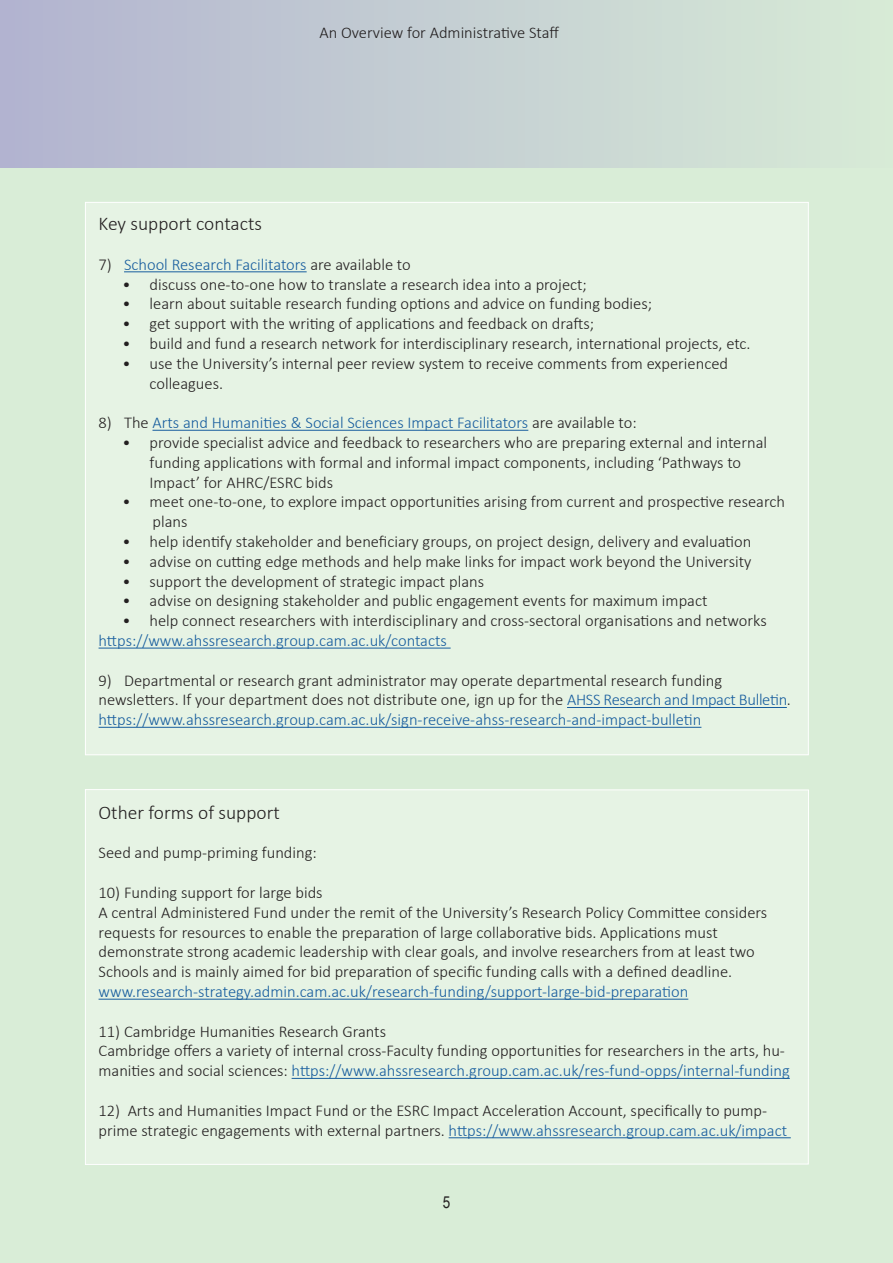
<style>
.page{position:relative;width:893px;height:1263px;background:#d9edd7}
.page>*{position:absolute;margin:0;border:0;box-sizing:border-box;transform-origin:0 0}
.t1{font:300 19.5px "Calibri";color:#231f20}
.t2{font:300 16.5px/19.8px "Calibri";color:#231f20}
.t3{font:300 16.5px "Calibri";color:#175d9e}
.t4{font:16.5px "Arial Narrow";color:#231f20}
.s1{color:#231f20}
.s2{color:#175d9e}
</style>
<div class="page">
<div style="left:0;top:0;width:893px;height:168px;background:linear-gradient(to right,#b2b3d0,#d7ebd6)"></div>
<div style="left:85px;top:202px;width:723px;height:553px;background:#e6f3e4"></div>
<hr style="left:124px;top:271px;width:183px;height:1px;background:#175d9e">
<hr style="left:152px;top:430px;width:376px;height:1px;background:#175d9e">
<hr style="left:99px;top:648px;width:352px;height:1px;background:#175d9e">
<hr style="left:567px;top:707px;width:220px;height:1px;background:#175d9e">
<hr style="left:99px;top:727px;width:602px;height:1px;background:#175d9e">
<div style="left:85px;top:789px;width:723px;height:375px;background:#e6f3e4"></div>
<hr style="left:99px;top:999px;width:589px;height:1px;background:#175d9e">
<hr style="left:292px;top:1078px;width:498px;height:1px;background:#175d9e">
<hr style="left:449px;top:1137px;width:342px;height:1px;background:#175d9e">
<p class="t2" style="left:319px;top:22px;width:241px">An Overview for Administrative Staff</p>
<p class="t2" style="left:310px;top:22px;width:247px">An overview for principal researchers</p>
<p class="t1" style="left:99px;top:212px;width:165px">Key support contacts</p>
<p class="t3" style="left:99px;top:254px;width:314px"><span class="s1">7)</span> School Research Facilitators <span class="s1">are available to</span></p>
<p class="t2" style="left:123px;top:274px;width:466px">• discuss one-to-one how to translate a research idea into a project;</p>
<p class="t2" style="left:123px;top:294px;width:531px">• learn about suitable research funding options and advice on funding bodies;</p>
<p class="t2" style="left:123px;top:314px;width:473px">• get support with the writing of applications and feedback on drafts;</p>
<p class="t2" style="left:123px;top:333px;width:630px">• build and fund a research network for interdisciplinary research, international projects, etc.</p>
<p class="t2" style="left:150px;top:353px;width:580px;text-indent:-27px">• use the University’s internal peer review system to receive comments from experienced colleagues.</p>
<p class="t3" style="left:99px;top:412px;width:540px"><span class="s1">8) The</span> Arts and Humanities &amp; Social Sciences Impact Facilitators <span class="s1">are available to:</span></p>
<p class="t2" style="left:150px;top:432px;width:619px;text-indent:-27px">• provide specialist advice and feedback to researchers who are preparing external and internal funding applications with formal and informal impact components, including ‘Pathways to<br>Impact’ for AHRC/ESRC bids</p>
<p class="t2" style="left:153px;top:492px;width:634px;text-indent:-30px">• meet one-to-one, to explore impact opportunities arising from current and prospective research plans</p>
<p class="t2" style="left:123px;top:531px;width:630px">• help identify stakeholder and beneficiary groups, on project design, delivery and evaluation</p>
<p class="t2" style="left:123px;top:551px;width:630px">• advise on cutting edge methods and help make links for impact work beyond the University</p>
<p class="t2" style="left:123px;top:571px;width:363px">• support the development of strategic impact plans</p>
<p class="t2" style="left:123px;top:591px;width:586px">• advise on designing stakeholder and public engagement events for maximum impact</p>
<p class="t2" style="left:123px;top:611px;width:646px">• help connect researchers with interdisciplinary and cross-sectoral organisations and networks</p>
<p class="t3" style="left:99px;top:630px;width:350px">https://www.ahssresearch.group.cam.ac.uk/contacts</p>
<p class="t2" style="left:99px;top:670px;width:694px">9) Departmental or research grant administrator may operate departmental research funding newsletters. If your department does not distribute one, ign up for the <span class="s2">AHSS Research and Impact Bulletin</span>. <span class="s2">https://www.ahssresearch.group.cam.ac.uk/sign-receive-ahss-research-and-impact-bulletin</span></p>
<p class="t1" style="left:99px;top:800px;width:183px">Other forms of support</p>
<p class="t2" style="left:99px;top:843px;width:220px">Seed and pump-priming funding:</p>
<p class="t2" style="left:99px;top:882px;width:226px">10) Funding support for large bids</p>
<p class="t2" style="left:99px;top:902px;width:670px">A central Administered Fund under the remit of the University’s Research Policy Committee considers requests for resources to enable the preparation of large collaborative bids. Applications must demonstrate strong academic leadership with clear goals, and involve researchers from at least two Schools and is mainly aimed for bid preparation of specific funding calls with a defined deadline.</p>
<p class="t3" style="left:99px;top:981px;width:591px">www.research-strategy.admin.cam.ac.uk/research-funding/support-large-bid-preparation</p>
<p class="t2" style="left:99px;top:1021px;width:289px">11) Cambridge Humanities Research Grants</p>
<p class="t2" style="left:99px;top:1041px;width:693px">Cambridge offers a variety of internal cross-Faculty funding opportunities for researchers in the arts, hu&shy;manities and social sciences: <span class="s2">https://www.ahssresearch.group.cam.ac.uk/res-fund-opps/internal-funding</span></p>
<p class="t2" style="left:99px;top:1100px;width:690px">12) Arts and Humanities Impact Fund or the ESRC Impact Acceleration Account, specifically to pump&shy;prime strategic engagements with external partners. <span class="s2">https://www.ahssresearch.group.cam.ac.uk/impact</span></p>
<p class="t4" style="left:443px;top:1190px;width:9px">5</p>
</div>
